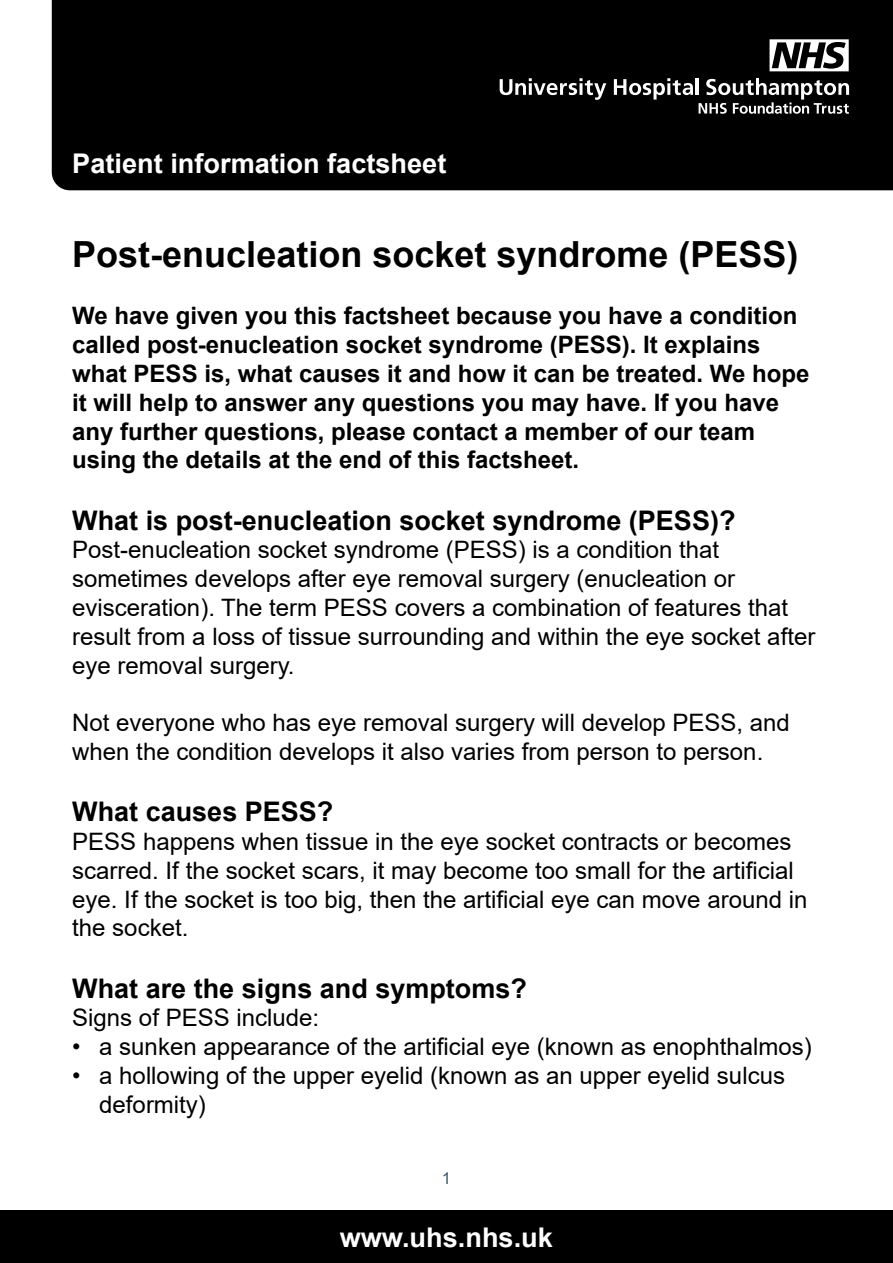
<style>
.page{position:relative;width:893px;height:1263px;background:#fff}
.page>*{position:absolute;margin:0;border:0;box-sizing:border-box;transform-origin:0 0}
.t1{font:700 36px "Arial";color:#000}
.t2{font:700 27.15px "Arial";color:#fff}
.t3{font:700 27px "Arial";color:#000}
.t4{font:24px/28.8px "Arial";color:#000}
.t5{font:700 24px/28.8px "Arial";color:#000}
.t6{font:16.5px "Arial";color:#3d5567}
</style>
<div class="page">
<div style="left:52px;top:0;width:841px;height:190px;background:#000"></div>
<div style="left:0;top:1210px;width:893px;height:53px;background:#000"></div>
<svg style="left:500px;top:78px;width:106px;height:22px"></svg>
<svg style="left:614px;top:78px;width:79px;height:22px"></svg>
<hr style="left:696px;top:78px;width:3px;height:17px;background:#fff">
<svg style="left:699px;top:78px;width:150px;height:36px"></svg>
<svg style="left:769px;top:39px;width:80px;height:32px"></svg>
<p class="t2" style="left:72px;top:144px;width:376px">Patient information factsheet</p>
<h1 class="t1" style="left:72px;top:229px;width:728px">Post-enucleation socket syndrome (PESS)</h1>
<p class="t5" style="left:72px;top:302px;width:739px">We have given you this factsheet because you have a condition called post-enucleation socket syndrome (PESS). It explains what PESS is, what causes it and how it can be treated. We hope it will help to answer any questions you may have. If you have any further questions, please contact a member of our team using the details at the end of this factsheet.</p>
<p class="t3" style="left:72px;top:501px;width:665px">What is post-enucleation socket syndrome (PESS)?</p>
<p class="t4" style="left:72px;top:535px;width:744px">Post-enucleation socket syndrome (PESS) is a condition that sometimes develops after eye removal surgery (enucleation or evisceration). The term PESS covers a combination of features that result from a loss of tissue surrounding and within the eye socket after eye removal surgery.</p>
<p class="t4" style="left:72px;top:708px;width:719px">Not everyone who has eye removal surgery will develop PESS, and when the condition develops it also varies from person to person.</p>
<p class="t3" style="left:72px;top:793px;width:263px">What causes PESS?</p>
<p class="t4" style="left:72px;top:827px;width:737px">PESS happens when tissue in the eye socket contracts or becomes scarred. If the socket scars, it may become too small for the artificial eye. If the socket is too big, then the artificial eye can move around in the socket.</p>
<p class="t3" style="left:72px;top:969px;width:456px">What are the signs and symptoms?</p>
<p class="t4" style="left:72px;top:1003px;width:248px">Signs of PESS include:</p>
<p class="t4" style="left:72px;top:1032px;width:741px">• a sunken appearance of the artificial eye (known as enophthalmos)</p>
<p class="t4" style="left:99px;top:1061px;width:687px;text-indent:-27px">• a hollowing of the upper eyelid (known as an upper eyelid sulcus deformity)</p>
<p class="t6" style="left:442px;top:1166px;width:11px">1</p>
<p class="t2" style="left:340px;top:1218px;width:215px">www.uhs.nhs.uk</p>
</div>
